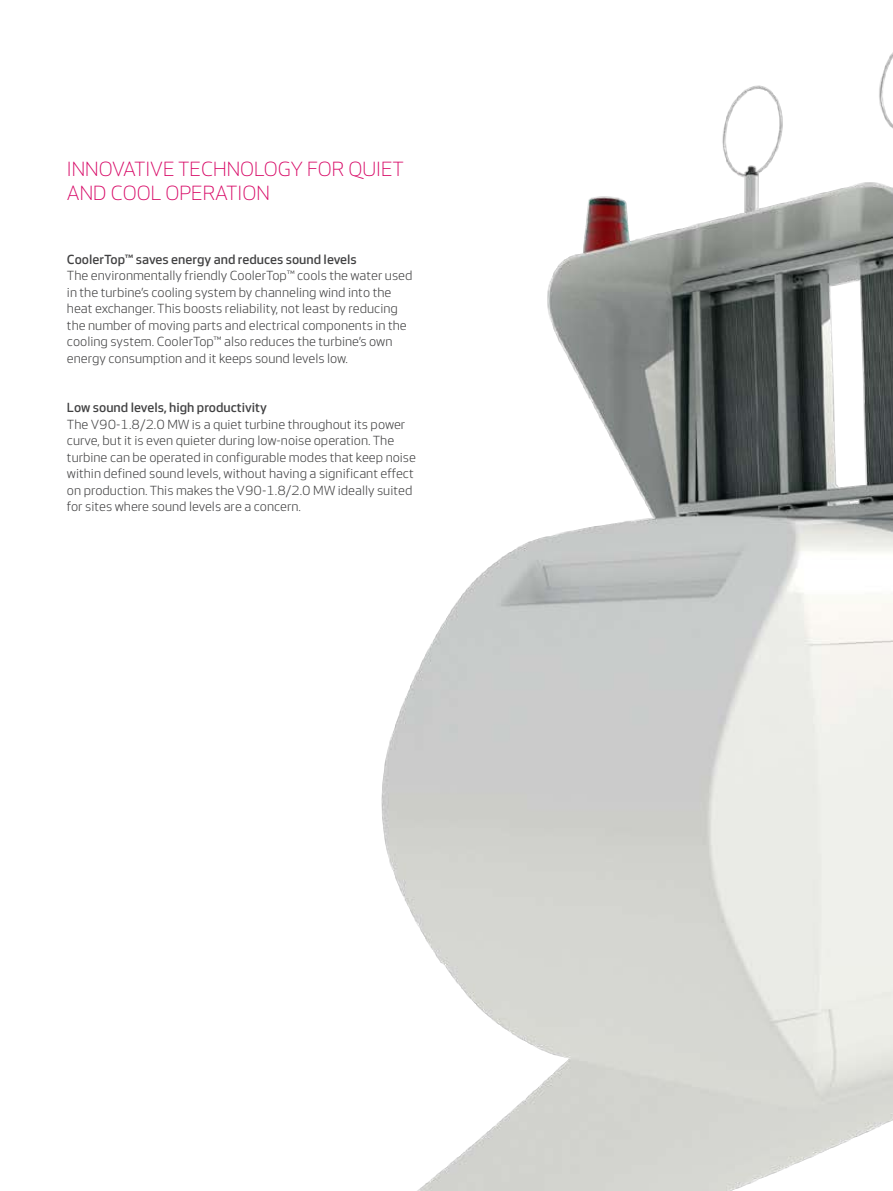
<style>
.page{position:relative;width:893px;height:1191px;background:#fff}
.page>*{position:absolute;margin:0;border:0;box-sizing:border-box;transform-origin:0 0}
.t1{font:21px "Vestas Sans Headline";color:#d70564}
.t2{font:13.5px/16.5px "Vestas Sans Standard";color:#414142}
.t3{font:500 13.5px "Vestas Sans";color:#414142}
</style>
<div class="page">
<img style="left:381px;top:52px;width:512px;height:1139px">
<h1 class="t1" style="left:67px;top:158px;width:12px">INNO</h1>
<h1 class="t1" style="left:112px;top:158px;width:115px">VATIVE TECHNOLO</h1>
<h1 class="t1" style="left:278px;top:158px;width:42px">GY FOR</h1>
<h1 class="t1" style="left:348px;top:158px;width:38px">QUIET</h1>
<h1 class="t1" style="left:67px;top:182px;width:69px">AND COOL</h1>
<h1 class="t1" style="left:165px;top:182px;width:13px">OPER</h1>
<h1 class="t1" style="left:215px;top:182px;width:23px">ATION</h1>
<p class="t3" style="left:67px;top:252px;width:291px">CoolerTop™ saves energy and reduces sound levels</p>
<p class="t2" style="left:67px;top:267px;width:347px">The environmentally friendly CoolerTop™ cools the water used in the turbine’s cooling system by channeling wind into the heat exchanger. This boosts reliability, not least by reducing the number of moving parts and electrical components in the cooling system. CoolerTop™ also reduces the turbine’s own energy consumption and it keeps sound levels low.</p>
<p class="t3" style="left:67px;top:401px;width:201px">Low sound levels, high productivity</p>
<p class="t2" style="left:67px;top:416px;width:351px">The V90-1.8/2.0 MW is a quiet turbine throughout its power curve, but it is even quieter during low-noise operation. The turbine can be operated in configurable modes that keep noise within defined sound levels, without having a significant effect on production. This makes the V90-1.8/2.0 MW ideally suited for sites where sound levels are a concern.</p>
</div>
